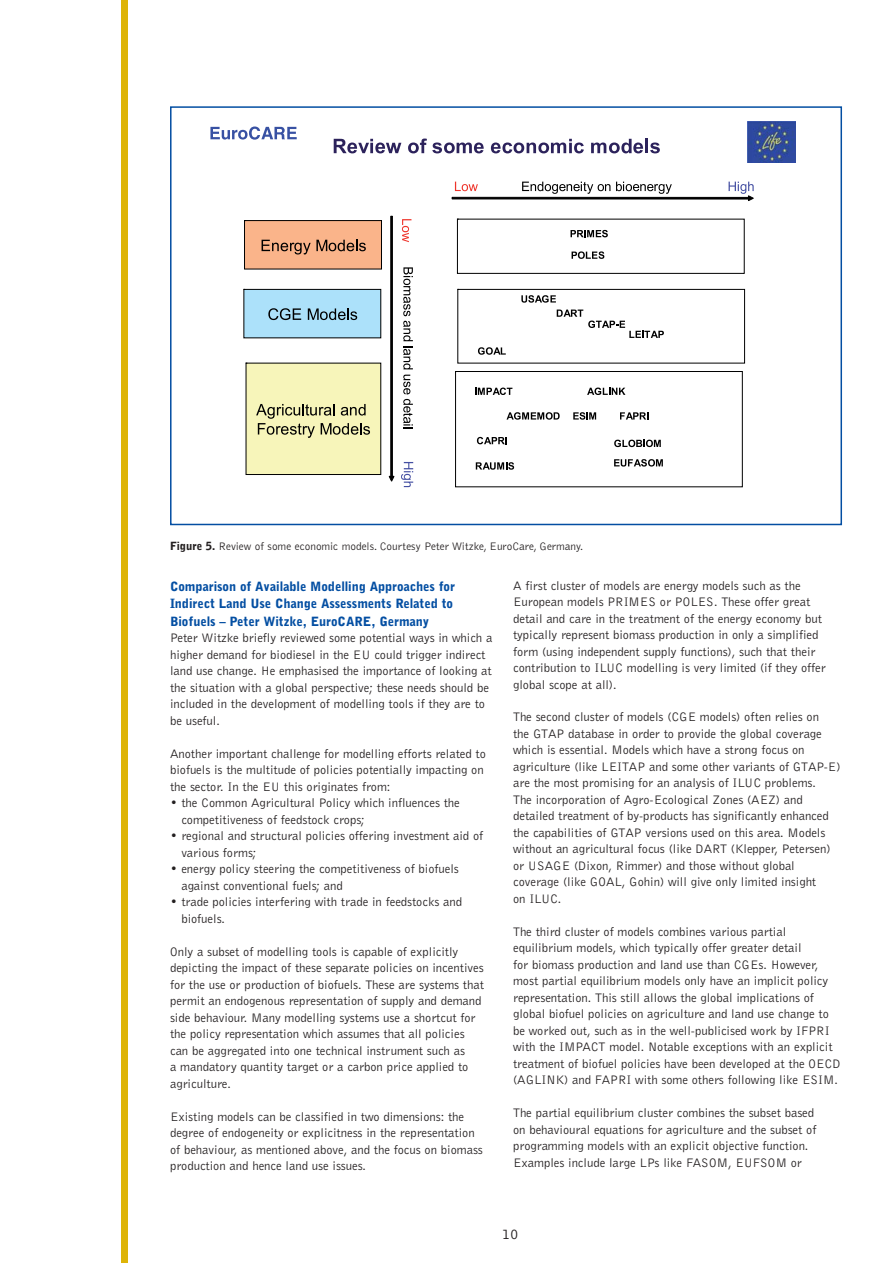
<style>
.page{position:relative;width:893px;height:1263px;background:#fff}
.page>*{position:absolute;margin:0;border:0;box-sizing:border-box;transform-origin:0 0}
.t1{font:15px "Bell Gothic BT";color:#231f20}
.t2{font:12.75px/16.5px "Bell Gothic BT";letter-spacing:-.005em;color:#231f20}
.t3{font:900 12.75px/16.5px "Bell Gothic BT";letter-spacing:-.005em;color:#034ea2}
.t4{font:300 11.25px "Bell Gothic";color:#231f20}
.s1{font-weight:900}
</style>
<div class="page">
<div style="left:121px;top:0;width:7px;height:1263px;background:#deb407"></div>
<div style="left:170px;top:106px;width:672px;height:419px;border:2px solid #034ea2"></div>
<svg style="left:210px;top:127px;width:87px;height:13px"></svg>
<img style="left:748px;top:122px;width:48px;height:40px">
<svg style="left:334px;top:139px;width:67px;height:14px"></svg>
<svg style="left:408px;top:139px;width:76px;height:14px"></svg>
<svg style="left:491px;top:139px;width:93px;height:14px"></svg>
<svg style="left:591px;top:139px;width:52px;height:14px"></svg>
<hr style="left:645px;top:139px;width:3px;height:14px;background:#2c225b">
<svg style="left:650px;top:143px;width:10px;height:10px"></svg>
<div style="left:244px;top:221px;width:137px;height:48px;background:#fab48a"></div>
<div style="left:244px;top:220px;width:138px;height:49px;border:1px solid #000"></div>
<svg style="left:262px;top:240px;width:104px;height:15px"></svg>
<div style="left:244px;top:289px;width:137px;height:49px;background:#ace1fa"></div>
<div style="left:243px;top:289px;width:138px;height:49px;border:1px solid #000"></div>
<svg style="left:268px;top:308px;width:33px;height:12px"></svg>
<svg style="left:308px;top:308px;width:49px;height:12px"></svg>
<svg style="left:452px;top:182px;width:302px;height:19px"></svg>
<svg style="left:571px;top:251px;width:33px;height:8px"></svg>
<svg style="left:570px;top:230px;width:38px;height:7px"></svg>
<div style="left:457px;top:219px;width:287px;height:55px;border:1px solid #000"></div>
<div style="left:246px;top:363px;width:135px;height:112px;background:#f7f5ba"></div>
<svg style="left:256px;top:404px;width:114px;height:34px"></svg>
<svg style="left:389px;top:216px;width:5px;height:266px"></svg>
<div style="left:391px;top:216px;width:2px;height:261px;border:1px solid #000"></div>
<svg style="left:403px;top:267px;width:10px;height:102px"></svg>
<svg style="left:403px;top:375px;width:10px;height:54px"></svg>
<svg style="left:402px;top:219px;width:9px;height:23px"></svg>
<svg style="left:401px;top:462px;width:12px;height:25px"></svg>
<div style="left:457px;top:289px;width:288px;height:74px;border:1px solid #000"></div>
<svg style="left:557px;top:310px;width:107px;height:28px"></svg>
<svg style="left:478px;top:347px;width:28px;height:8px"></svg>
<svg style="left:521px;top:295px;width:35px;height:8px"></svg>
<svg style="left:614px;top:459px;width:49px;height:8px"></svg>
<svg style="left:573px;top:412px;width:23px;height:8px"></svg>
<svg style="left:506px;top:412px;width:54px;height:8px"></svg>
<svg style="left:476px;top:462px;width:38px;height:8px"></svg>
<div style="left:455px;top:371px;width:288px;height:116px;border:1px solid #000"></div>
<svg style="left:587px;top:388px;width:38px;height:7px"></svg>
<svg style="left:477px;top:437px;width:30px;height:7px"></svg>
<svg style="left:620px;top:412px;width:28px;height:8px"></svg>
<svg style="left:475px;top:388px;width:37px;height:7px"></svg>
<svg style="left:614px;top:440px;width:47px;height:7px"></svg>
<p class="t4" style="left:170px;top:542px;width:415px"><span class="s1">Figure 5.</span> Review of some economic models. Courtesy Peter Witzke, EuroCare, Germany.</p>
<p class="t3" style="left:170px;top:579px;width:286px">Comparison of Available Modelling Approaches for<br>Indirect Land Use Change Assessments Related to</p>
<p class="t3" style="left:170px;top:613px;width:261px">Biofuels – Peter Witzke, EuroCARE, Germany</p>
<p class="t2" style="left:170px;top:631px;width:324px">Peter Witzke briefly reviewed some potential ways in which a higher demand for biodiesel in the EU could trigger indirect land use change. He emphasised the importance of looking at the situation with a global perspective; these needs should be included in the development of modelling tools if they are to be useful.</p>
<p class="t2" style="left:170px;top:746px;width:317px">Another important challenge for modelling efforts related to biofuels is the multitude of policies potentially impacting on the sector. In the EU this originates from:</p>
<p class="t2" style="left:181px;top:796px;width:280px;text-indent:-11px">• the Common Agricultural Policy which influences the competitiveness of feedstock crops;</p>
<p class="t2" style="left:181px;top:829px;width:303px;text-indent:-11px">• regional and structural policies offering investment aid of various forms;</p>
<p class="t2" style="left:181px;top:862px;width:279px;text-indent:-11px">• energy policy steering the competitiveness of biofuels against conventional fuels; and</p>
<p class="t2" style="left:181px;top:895px;width:282px;text-indent:-11px">• trade policies interfering with trade in feedstocks and biofuels.</p>
<p class="t2" style="left:170px;top:944px;width:315px">Only a subset of modelling tools is capable of explicitly depicting the impact of these separate policies on incentives for the use or production of biofuels. These are systems that permit an endogenous representation of supply and demand side behaviour. Many modelling systems use a shortcut for the policy representation which assumes that all policies can be aggregated into one technical instrument such as<br>a mandatory quantity target or a carbon price applied to agriculture.</p>
<p class="t2" style="left:170px;top:1109px;width:314px">Existing models can be classified in two dimensions: the degree of endogeneity or explicitness in the representation of behaviour, as mentioned above, and the focus on biomass production and hence land use issues.</p>
<p class="t2" style="left:513px;top:578px;width:314px">A first cluster of models are energy models such as the European models PRIMES or POLES. These offer great detail and care in the treatment of the energy economy but typically represent biomass production in only a simplified form (using independent supply functions), such that their contribution to ILUC modelling is very limited (if they offer global scope at all).</p>
<p class="t2" style="left:513px;top:710px;width:329px">The second cluster of models (CGE models) often relies on<br>the GTAP database in order to provide the global coverage which is essential. Models which have a strong focus on agriculture (like LEITAP and some other variants of GTAP-E) are the most promising for an analysis of ILUC problems.<br>The incorporation of Agro-Ecological Zones (AEZ) and detailed treatment of by-products has significantly enhanced the capabilities of GTAP versions used on this area. Models without an agricultural focus (like DART (Klepper, Petersen) or USAGE (Dixon, Rimmer) and those without global coverage (like GOAL, Gohin) will give only limited insight<br>on ILUC.</p>
<p class="t2" style="left:513px;top:925px;width:329px">The third cluster of models combines various partial equilibrium models, which typically offer greater detail<br>for biomass production and land use than CGEs. However, most partial equilibrium models only have an implicit policy representation. This still allows the global implications of global biofuel policies on agriculture and land use change to be worked out, such as in the well-publicised work by IFPRI with the IMPACT model. Notable exceptions with an explicit treatment of biofuel policies have been developed at the OECD (AGLINK) and FAPRI with some others following like ESIM.</p>
<p class="t2" style="left:513px;top:1106px;width:305px">The partial equilibrium cluster combines the subset based on behavioural equations for agriculture and the subset of programming models with an explicit objective function.<br>Examples include large LPs like FASOM, EUFSOM or</p>
<p class="t1" style="left:502px;top:1228px;width:18px">10</p>
</div>
